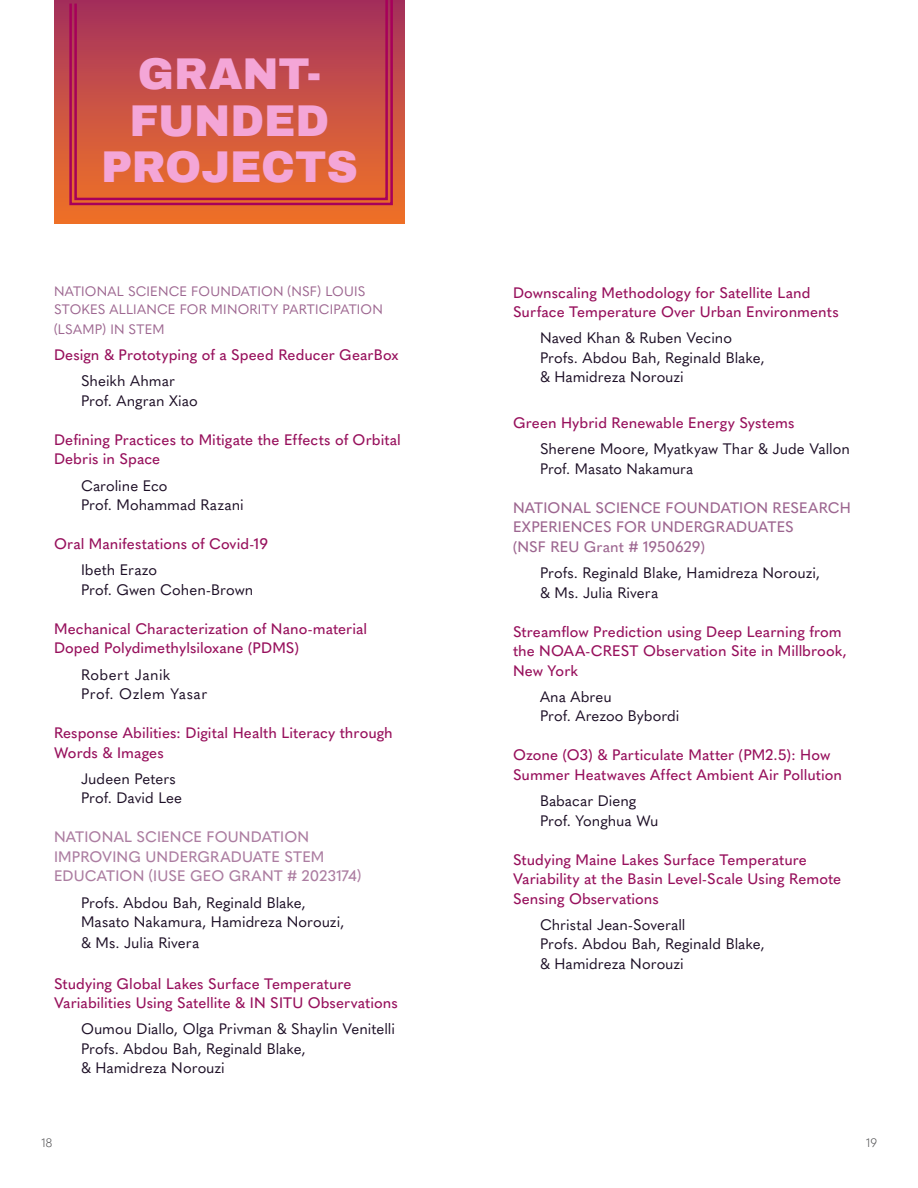
<style>
.page{position:relative;width:918px;height:1188px;background:#fff}
.page>*{position:absolute;margin:0;border:0;box-sizing:border-box;transform-origin:0 0}
.t1{font:900 43.5px/46.5px "Archivo";color:#f4a6d7;text-align:center}
.t2{font:500 15px/19.5px "Quasimoda";letter-spacing:.005em;color:#97105c}
.t3{font:15px/19.5px "Quasimoda";color:#1c0e25}
.t4{font:500 15px/19.5px "Quasimoda";letter-spacing:.01em;color:#ac7da1}
.t5{font:500 15px/19.5px "Quasimoda";letter-spacing:.01em;color:#9d6690}
.t6{font:15px/19.5px "Quasimoda";letter-spacing:.03em;color:#1c0e25}
.t7{font:13.5px/18px "Quasimoda";letter-spacing:.015em;color:#9d6690}
.t8{font:300 12px "Quasimoda";color:#4d4d4f}
</style>
<div class="page">
<div style="left:54px;top:0;width:351px;height:223px;background:linear-gradient(to bottom,#a5325e,#f27426)"></div>
<svg style="left:68px;top:0;width:326px;height:206px;background:#be2e49"></svg>
<svg style="left:73px;top:0;width:316px;height:201px;background:#c64d45"></svg>
<h1 class="t1" style="left:101px;top:51px;width:258px">GRANT-<br>FUNDED<br>PROJECTS</h1>
<p class="t7" style="left:54px;top:282px;width:330px">NATIONAL SCIENCE FOUNDATION (NSF) LOUIS<br>STOKES ALLIANCE FOR MINORITY PARTICIPATION</p>
<p class="t7" style="left:54px;top:319px;width:112px">(LSAMP) IN STEM</p>
<p class="t2" style="left:54px;top:344px;width:346px">Design &amp; Prototyping of a Speed Reducer GearBox</p>
<p class="t3" style="left:81px;top:370px;width:118px">Sheikh Ahmar<br>Prof. Angran Xiao</p>
<p class="t2" style="left:54px;top:429px;width:348px">Defining Practices to Mitigate the Effects of Orbital<br>Debris in Space</p>
<p class="t3" style="left:81px;top:474px;width:164px">Caroline Eco<br>Prof. Mohammad Razani</p>
<p class="t2" style="left:54px;top:533px;width:216px">Oral Manifestations of Covid-19</p>
<p class="t3" style="left:81px;top:559px;width:174px">Ibeth Erazo<br>Prof. Gwen Cohen-Brown</p>
<p class="t2" style="left:54px;top:618px;width:315px">Mechanical Characterization of Nano-material<br>Doped Polydimethylsiloxane (PDMS)</p>
<p class="t6" style="left:81px;top:663px;width:128px">Robert Janik<br>Prof. Ozlem Yasar</p>
<p class="t2" style="left:54px;top:722px;width:340px">Response Abilities: Digital Health Literacy through<br>Words &amp; Images</p>
<p class="t3" style="left:81px;top:768px;width:103px">Judeen Peters<br>Prof. David Lee</p>
<p class="t4" style="left:54px;top:826px;width:309px">NATIONAL SCIENCE FOUNDATION<br>IMPROVING UNDERGRADUATE STEM<br>EDUCATION (IUSE GEO GRANT # 2023174)</p>
<p class="t3" style="left:81px;top:891px;width:265px">Profs. Abdou Bah, Reginald Blake,<br>Masato Nakamura, Hamidreza Norouzi,</p>
<p class="t3" style="left:81px;top:932px;width:120px">&amp; Ms. Julia Rivera</p>
<p class="t2" style="left:54px;top:972px;width:345px">Studying Global Lakes Surface Temperature<br>Variabilities Using Satellite &amp; IN SITU Observations</p>
<p class="t3" style="left:81px;top:1018px;width:316px">Oumou Diallo, Olga Privman &amp; Shaylin Venitelli<br>Profs. Abdou Bah, Reginald Blake,<br>&amp; Hamidreza Norouzi</p>
<p class="t2" style="left:513px;top:282px;width:327px">Downscaling Methodology for Satellite Land<br>Surface Temperature Over Urban Environments</p>
<p class="t3" style="left:540px;top:327px;width:226px">Naved Khan &amp; Ruben Vecino<br>Profs. Abdou Bah, Reginald Blake, &amp; Hamidreza Norouzi</p>
<p class="t2" style="left:513px;top:412px;width:283px">Green Hybrid Renewable Energy Systems</p>
<p class="t3" style="left:540px;top:438px;width:311px">Sherene Moore, Myatkyaw Thar &amp; Jude Vallon<br>Prof. Masato Nakamura</p>
<p class="t5" style="left:513px;top:497px;width:339px">NATIONAL SCIENCE FOUNDATION RESEARCH<br>EXPERIENCES FOR UNDERGRADUATES<br>(NSF REU Grant # 1950629)</p>
<p class="t3" style="left:540px;top:562px;width:281px">Profs. Reginald Blake, Hamidreza Norouzi, &amp; Ms. Julia Rivera</p>
<p class="t2" style="left:513px;top:621px;width:335px">Streamflow Prediction using Deep Learning from the NOAA-CREST Observation Site in Millbrook,<br>New York</p>
<p class="t3" style="left:540px;top:686px;width:141px">Ana Abreu<br>Prof. Arezoo Bybordi</p>
<p class="t2" style="left:513px;top:744px;width:331px">Ozone (O3) &amp; Particulate Matter (PM2.5): How<br>Summer Heatwaves Affect Ambient Air Pollution</p>
<p class="t3" style="left:540px;top:790px;width:120px">Babacar Dieng<br>Prof. Yonghua Wu</p>
<p class="t2" style="left:513px;top:849px;width:330px">Studying Maine Lakes Surface Temperature<br>Variability at the Basin Level-Scale Using Remote<br>Sensing Observations</p>
<p class="t3" style="left:540px;top:914px;width:226px">Christal Jean-Soverall<br>Profs. Abdou Bah, Reginald Blake, &amp; Hamidreza Norouzi</p>
<p class="t8" style="left:41px;top:1134px;width:12px">18</p>
<p class="t8" style="left:866px;top:1134px;width:13px">19</p>
</div>
